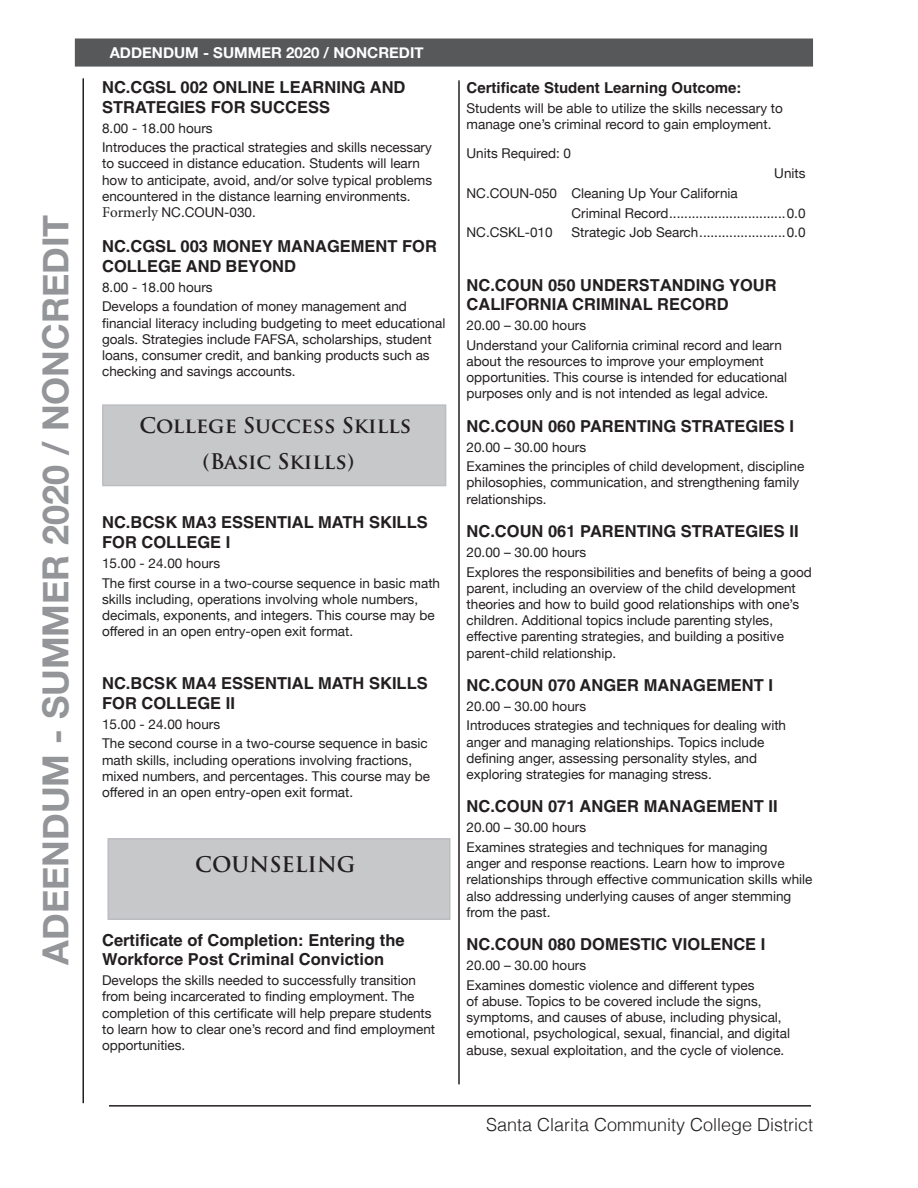
<style>
.page{position:relative;width:918px;height:1188px;background:#fff}
.page>*{position:absolute;margin:0;border:0;box-sizing:border-box;transform-origin:0 0}
.t1{font:700 36px "Helvetica Neue";color:#939598}
.t2{font:700 21px/36px "Trajan Pro";color:#231f20;text-align:center}
.t3{font:300 18px "Helvetica";color:#231f20}
.t4{font:700 16.5px/19.8px "Helvetica";color:#231f20}
.t5{font:700 15px "Helvetica";color:#231f20}
.t6{font:700 15px "Helvetica Neue";color:#fff}
.t7{font:13.5px/16.2px "Helvetica Neue";color:#231f20}
.s1{font-family:"Minion Pro";font-size:15px}
.s2{font-family:"Arial"}
</style>
<div class="page">
<hr style="left:82px;top:78px;width:2px;height:1025px;background:#231f20">
<hr style="left:109px;top:1105px;width:702px;height:2px;background:#231f20">
<hr style="left:459px;top:80px;width:1px;height:1004px;background:#231f20">
<div style="left:102px;top:404px;width:344px;height:82px;background:#c7c8ca;border:2px solid #bcbdc0"></div>
<div style="left:107px;top:838px;width:344px;height:82px;background:#c7c8ca;border:2px solid #bcbdc0"></div>
<div style="left:75px;top:39px;width:738px;height:28px;background:#57585a;border:2px solid #57585a"></div>
<h1 class="t1" style="left:27px;top:965px;width:752px;rotate:-90deg">ADEENDUM - SUMMER 2020 / NONCREDIT</h1>
<p class="t6" style="left:110px;top:41px;width:315px">ADDENDUM - SUMMER 2020 / NONCREDIT</p>
<h4 class="t4" style="left:102px;top:77px;width:305px">NC.CGSL 002 ONLINE LEARNING AND<br>STRATEGIES FOR SUCCESS</h4>
<p class="t7" style="left:102px;top:120px;width:112px">8.00 - 18.00 hours</p>
<p class="t7" style="left:102px;top:140px;width:332px">Introduces the practical strategies and skills necessary to succeed in distance education. Students will learn how to anticipate, avoid, and/or solve typical problems encountered in the distance learning environments.<br><span class="s1">Formerly</span> NC.COUN-030.</p>
<h4 class="t4" style="left:102px;top:236px;width:336px">NC.CGSL 003 MONEY MANAGEMENT FOR<br>COLLEGE AND BEYOND</h4>
<p class="t7" style="left:102px;top:279px;width:112px">8.00 - 18.00 hours</p>
<p class="t7" style="left:102px;top:299px;width:345px">Develops a foundation of money management and financial literacy including budgeting to meet educational goals. Strategies include FAFSA, scholarships, student loans, consumer credit, and banking products such as checking and savings accounts.</p>
<h3 class="t2" style="left:139px;top:407px;width:273px">College Success Skills (Basic Skills)</h3>
<h4 class="t4" style="left:102px;top:512px;width:327px">NC.BCSK MA3 ESSENTIAL MATH SKILLS<br>FOR COLLEGE I</h4>
<p class="t7" style="left:102px;top:556px;width:120px">15.00 - 24.00 hours</p>
<p class="t7" style="left:102px;top:575px;width:340px">The first course in a two-course sequence in basic math skills including, operations involving whole numbers, decimals, exponents, and integers. This course may be offered in an open entry-open exit format.</p>
<h4 class="t4" style="left:102px;top:673px;width:327px">NC.BCSK MA4 ESSENTIAL MATH SKILLS<br>FOR COLLEGE II</h4>
<p class="t7" style="left:102px;top:717px;width:120px">15.00 - 24.00 hours</p>
<p class="t7" style="left:102px;top:736px;width:329px">The second course in a two-course sequence in basic math skills, including operations involving fractions, mixed numbers, and percentages. This course may be offered in an open entry-open exit format.</p>
<h3 class="t2" style="left:195px;top:847px;width:162px">COUNSELING</h3>
<h4 class="t4" style="left:102px;top:930px;width:304px">Certificate of Completion: Entering the<br>Workforce Post Criminal Conviction</h4>
<p class="t7" style="left:102px;top:973px;width:335px">Develops the skills needed to successfully transition from being incarcerated to finding employment. The completion of this certificate will help prepare students to learn how to clear one’s record and find employment opportunities.</p>
<h5 class="t5" style="left:467px;top:78px;width:277px">Certificate Student Learning Outcome:</h5>
<p class="t7" style="left:467px;top:100px;width:318px">Students will be able to utilize the skills necessary to manage one’s criminal record to gain employment.</p>
<p class="t7" style="left:467px;top:146px;width:106px">Units Required: 0</p>
<p class="t7" style="left:774px;top:166px;width:33px">Units</p>
<p class="t7" style="left:572px;top:184px;width:235px;line-height:19.6px;text-indent:-105px">NC.COUN-050 Cleaning Up Your California<br>Criminal Record...............................0.0</p>
<p class="t7" style="left:467px;top:225px;width:88px">NC.CSKL-010</p>
<p class="t7" style="left:572px;top:225px;width:236px">Strategic Job Search.......................0.0</p>
<h4 class="t4" style="left:467px;top:275px;width:312px">NC.COUN 050 <span class="s2">UNDERSTANDING</span> YOUR<br>CALIFORNIA CRIMINAL RECORD</h4>
<p class="t7" style="left:467px;top:318px;width:121px">20.00 – 30.00 hours</p>
<p class="t7" style="left:467px;top:338px;width:322px">Understand your California criminal record and learn about the resources to improve your employment opportunities. This course is intended for educational purposes only and is not intended as legal advice.</p>
<h4 class="t4" style="left:467px;top:416px;width:329px">NC.COUN 060 PARENTING STRATEGIES I</h4>
<p class="t7" style="left:467px;top:439px;width:121px">20.00 – 30.00 hours</p>
<p class="t7" style="left:467px;top:459px;width:339px">Examines the principles of child development, discipline philosophies, communication, and strengthening family relationships.</p>
<h4 class="t4" style="left:467px;top:521px;width:334px">NC.COUN 061 PARENTING STRATEGIES II</h4>
<p class="t7" style="left:467px;top:545px;width:121px">20.00 – 30.00 hours</p>
<p class="t7" style="left:467px;top:564px;width:347px">Explores the responsibilities and benefits of being a good parent, including an overview of the child development theories and how to build good relationships with one’s children. Additional topics include parenting styles, effective parenting strategies, and building a positive parent-child relationship.</p>
<h4 class="t4" style="left:467px;top:675px;width:308px">NC.COUN 070 ANGER MANAGEMENT I</h4>
<p class="t7" style="left:467px;top:699px;width:121px">20.00 – 30.00 hours</p>
<p class="t7" style="left:467px;top:718px;width:321px">Introduces strategies and techniques for dealing with anger and managing relationships. Topics include defining anger, assessing personality styles, and exploring strategies for managing stress.</p>
<h4 class="t4" style="left:467px;top:796px;width:313px">NC.COUN 071 ANGER MANAGEMENT II</h4>
<p class="t7" style="left:467px;top:820px;width:121px">20.00 – 30.00 hours</p>
<p class="t7" style="left:467px;top:840px;width:347px">Examines strategies and techniques for managing<br>anger and response reactions. Learn how to improve relationships through effective communication skills while also addressing underlying causes of anger stemming from the past.</p>
<h4 class="t4" style="left:467px;top:934px;width:300px">NC.COUN 080 DOMESTIC VIOLENCE I</h4>
<p class="t7" style="left:467px;top:958px;width:121px">20.00 – 30.00 hours</p>
<p class="t7" style="left:467px;top:978px;width:325px">Examines domestic violence and different types<br>of abuse. Topics to be covered include the signs, symptoms, and causes of abuse, including physical, emotional, psychological, sexual, financial, and digital abuse, sexual exploitation, and the cycle of violence.</p>
<h3 class="t3" style="left:486px;top:1110px;width:329px">Santa Clarita Community College District</h3>
</div>
